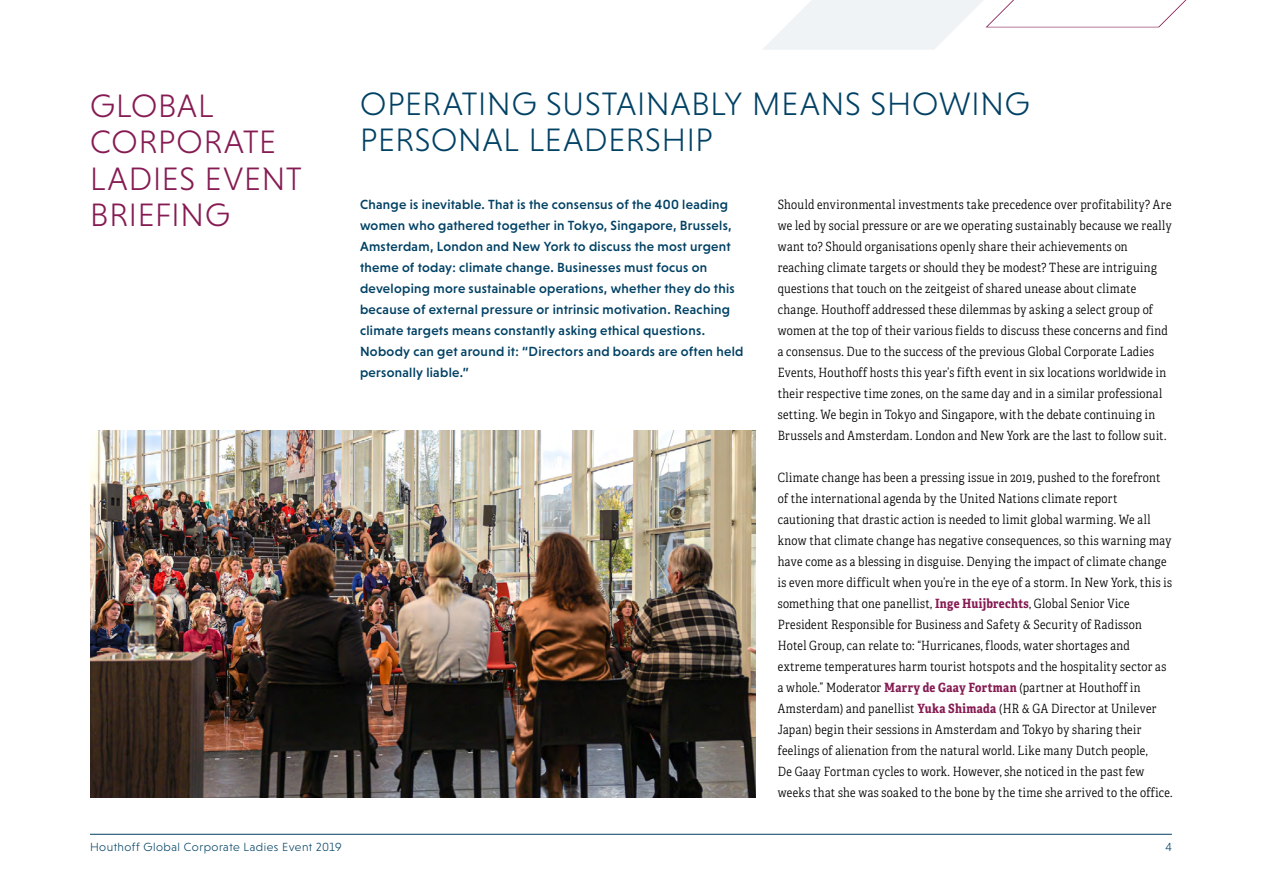
<style>
.page{position:relative;width:1263px;height:893px;background:#fff}
.page>*{position:absolute;margin:0;border:0;box-sizing:border-box;transform-origin:0 0}
.t1{font:300 33px/36px "Niveau Grotesk";letter-spacing:.02em;color:#004164}
.t2{font:300 33px/36px "Niveau Grotesk";letter-spacing:.025em;color:#851b52}
.Intro{font:500 13.5px/21px "Niveau Grotesk";letter-spacing:.02em;color:#004164}
.Body{font:12.75px/21px "Adelle Condensed Lt";letter-spacing:.025em;color:#000}
.t3{font:300 12px "Niveau Grotesk";letter-spacing:.04em;color:#004164}
.s1{font-family:"Adelle Condensed";font-weight:700;color:#851b52}
</style>
<div class="page">
<svg style="left:763px;top:0;width:424px;height:50px"></svg>
<hr style="left:90px;top:834px;width:1082px;height:1px;background:#004164">
<img style="left:90px;top:430px;width:665px;height:367px">
<h1 class="t2" style="left:90px;top:88px;width:188px">GLOBAL<br>CORPORATE</h1>
<h1 class="t2" style="left:90px;top:161px;width:213px">LADIES EVENT<br>BRIEFING</h1>
<h2 class="t1" style="left:360px;top:85px;width:671px">OPERATING SUSTAINABLY MEANS SHOWING<br>PERSONAL LEADERSHIP</h2>
<p class="Intro" style="left:360px;top:193px;width:385px">Change is inevitable. That is the consensus of the 400 leading women who gathered together in Tokyo, Singapore, Brussels, Amsterdam, London and New York to discuss the most urgent theme of today: climate change. Businesses must focus on developing more sustainable operations, whether they do this because of external pressure or intrinsic motivation. Reaching climate targets means constantly asking ethical questions.<br>Nobody can get around it: “Directors and boards are often held personally liable.”</p>
<p class="Body" style="left:778px;top:193px;width:395px">Should environmental investments take precedence over profitability? Are we led by social pressure or are we operating sustainably because we really want to? Should organisations openly share their achievements on reaching climate targets or should they be modest? These are intriguing questions that touch on the zeitgeist of shared unease about climate change. Houthoff addressed these dilemmas by asking a select group of women at the top of their various fields to discuss these concerns and find a consensus. Due to the success of the previous Global Corporate Ladies Events, Houthoff hosts this year’s fifth event in six locations worldwide in their respective time zones, on the same day and in a similar professional setting. We begin in Tokyo and Singapore, with the debate continuing in Brussels and Amsterdam. London and New York are the last to follow suit.</p>
<p class="Body" style="left:778px;top:466px;width:396px">Climate change has been a pressing issue in 2019, pushed to the forefront of the international agenda by the United Nations climate report cautioning that drastic action is needed to limit global warming. We all know that climate change has negative consequences, so this warning may have come as a blessing in disguise. Denying the impact of climate change is even more difficult when you’re in the eye of a storm. In New York, this is something that one panellist, <span class="s1">Inge Huijbrechts</span>, Global Senior Vice President Responsible for Business and Safety &amp; Security of Radisson Hotel Group, can relate to: “Hurricanes, floods, water shortages and extreme temperatures harm tourist hotspots and the hospitality sector as a whole.” Moderator <span class="s1">Marry de Gaay Fortman</span> (partner at Houthoff in Amsterdam) and panellist <span class="s1">Yuka Shimada</span> (HR &amp; GA Director at Unilever Japan) begin their sessions in Amsterdam and Tokyo by sharing their feelings of alienation from the natural world. Like many Dutch people,<br>De Gaay Fortman cycles to work. However, she noticed in the past few weeks that she was soaked to the bone by the time she arrived to the office.</p>
<p class="t3" style="left:90px;top:840px;width:253px">Houthoff Global Corporate Ladies Event 2019</p>
<p class="t3" style="left:1165px;top:840px;width:8px">4</p>
</div>
